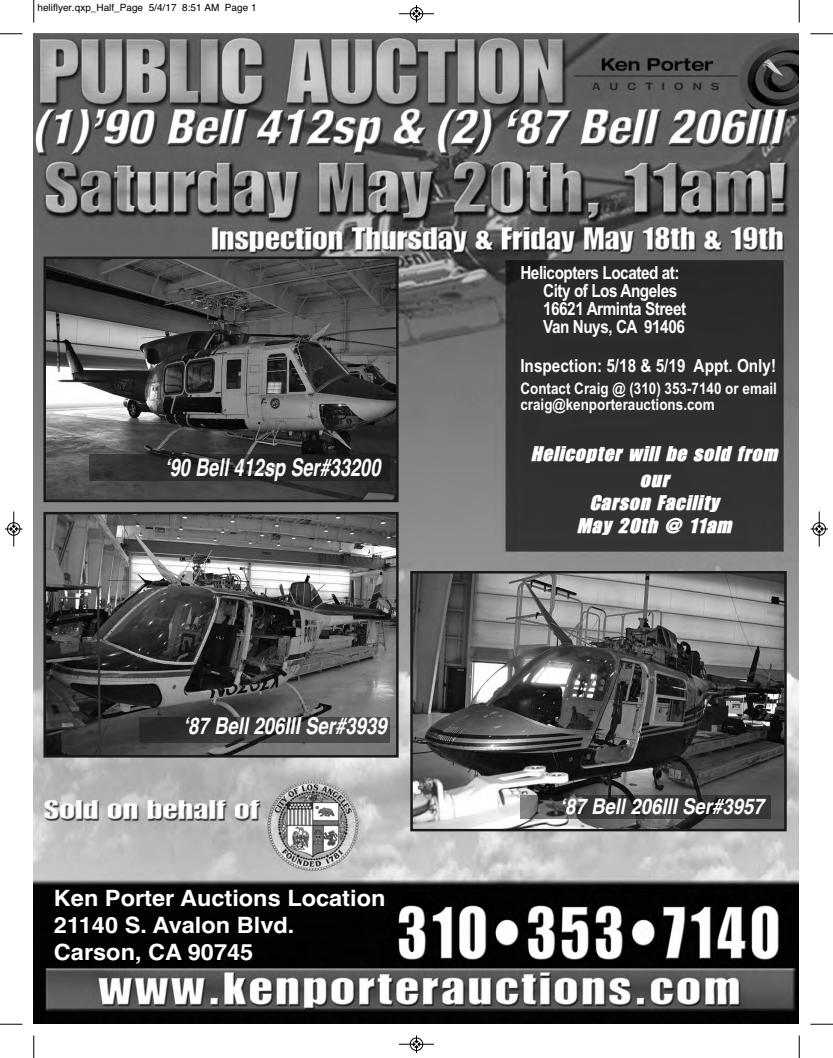
<style>
.page{position:relative;width:833px;height:1058px;background:#fff}
.page>*{position:absolute;margin:0;border:0;box-sizing:border-box;transform-origin:0 0}
.t1{font:italic 700 24.38px "Helvetica";color:#fff;scale:.75 1}
.t2{font:italic 700 23.25px "Helvetica";color:#fff;scale:.8 1}
.t3{font:700 22.5px/27px "Helvetica";color:#fff;scale:1.05 1}
.t4{font:italic 700 21.62px "Helvetica";color:#fff;scale:.86 1}
.t5{font:italic 20.5px/25.9px "GENUINE Bold";letter-spacing:.05em;color:#fff;text-align:center}
.t6{font:700 18.12px/18.1px "Arial Narrow";letter-spacing:-.025em;color:#fff}
.t7{font:700 18.12px "Arial Narrow";color:#fff}
.t8{font:700 15.88px/15.9px "Arial Narrow";color:#fff}
.t9{font:10px "Helvetica";color:#000}
</style>
<div class="page">
<img style="left:34px;top:34px;width:764px;height:989px">
<img style="left:46px;top:515px;width:349px;height:239px">
<div style="left:43px;top:512px;width:355px;height:245px;border:2px solid #191919"></div>
<img style="left:413px;top:574px;width:370px;height:254px">
<div style="left:410px;top:571px;width:376px;height:260px;border:2px solid #191919"></div>
<img style="left:46px;top:259px;width:349px;height:240px">
<div style="left:43px;top:256px;width:355px;height:246px;border:2px solid #191919"></div>
<img style="left:89px;top:454px;width:300px;height:26px">
<img style="left:520px;top:795px;width:250px;height:24px">
<img style="left:139px;top:717px;width:250px;height:25px">
<svg style="left:33px;top:0;width:2px;height:22px"></svg>
<svg style="left:0;top:33px;width:22px;height:2px"></svg>
<svg style="left:798px;top:0;width:2px;height:22px"></svg>
<svg style="left:810px;top:33px;width:22px;height:2px"></svg>
<svg style="left:33px;top:1035px;width:2px;height:23px"></svg>
<svg style="left:0;top:1023px;width:22px;height:2px"></svg>
<svg style="left:798px;top:1035px;width:2px;height:23px"></svg>
<svg style="left:810px;top:1023px;width:22px;height:2px"></svg>
<hr style="left:399px;top:14px;width:35px;height:1px;background:#000">
<div style="left:410px;top:7px;width:13px;height:13px;border:1px solid #000;border-radius:50%"></div>
<svg style="left:413px;top:5px;width:6px;height:17px"></svg>
<hr style="left:399px;top:1044px;width:35px;height:1px;background:#000">
<div style="left:410px;top:1037px;width:13px;height:13px;border:1px solid #000;border-radius:50%"></div>
<svg style="left:413px;top:1035px;width:6px;height:17px"></svg>
<hr style="left:14px;top:511px;width:1px;height:35px;background:#000">
<div style="left:7px;top:522px;width:13px;height:13px;border:1px solid #000;border-radius:50%"></div>
<svg style="left:5px;top:526px;width:17px;height:6px"></svg>
<hr style="left:819px;top:511px;width:1px;height:35px;background:#000">
<div style="left:812px;top:522px;width:13px;height:13px;border:1px solid #000;border-radius:50%"></div>
<svg style="left:810px;top:526px;width:18px;height:6px"></svg>
<p class="t9" style="left:38px;top:2px;width:221px">heliflyer.qxp_Half_Page 5/4/17 8:51 AM Page 1</p>
<h1 class="t1" style="left:165px;top:453px;width:289px">‘90 Bell 412sp Ser#33200</h1>
<p class="t2" style="left:183px;top:712px;width:256px">‘87 Bell 206III Ser#3939</p>
<p class="t3" style="left:54px;top:884px;width:317px">Ken Porter Auctions Location<br>21140 S. Avalon Blvd.<br>Carson, CA 90745</p>
<p class="t6" style="left:543px;top:263px;width:144px;text-indent:-23px">Helicopters Located at:<br>City of Los Angeles<br>16621 Arminta Street<br>Van Nuys, CA 91406</p>
<p class="t7" style="left:520px;top:355px;width:257px">Inspection: 5/18 &amp; 5/19 Appt. Only!</p>
<p class="t8" style="left:520px;top:380px;width:258px">Contact Craig @ (310) 353-7140 or email craig@kenporterauctions.com</p>
<p class="t5" style="left:531px;top:441px;width:247px">Helicopter will be sold from our</p>
<p class="t5" style="left:577px;top:491px;width:155px;line-height:23px">Carson Facility<br>May 20th @ 11am</p>
<p class="t4" style="left:560px;top:793px;width:239px">‘87 Bell 206III Ser#3957</p>
</div>
